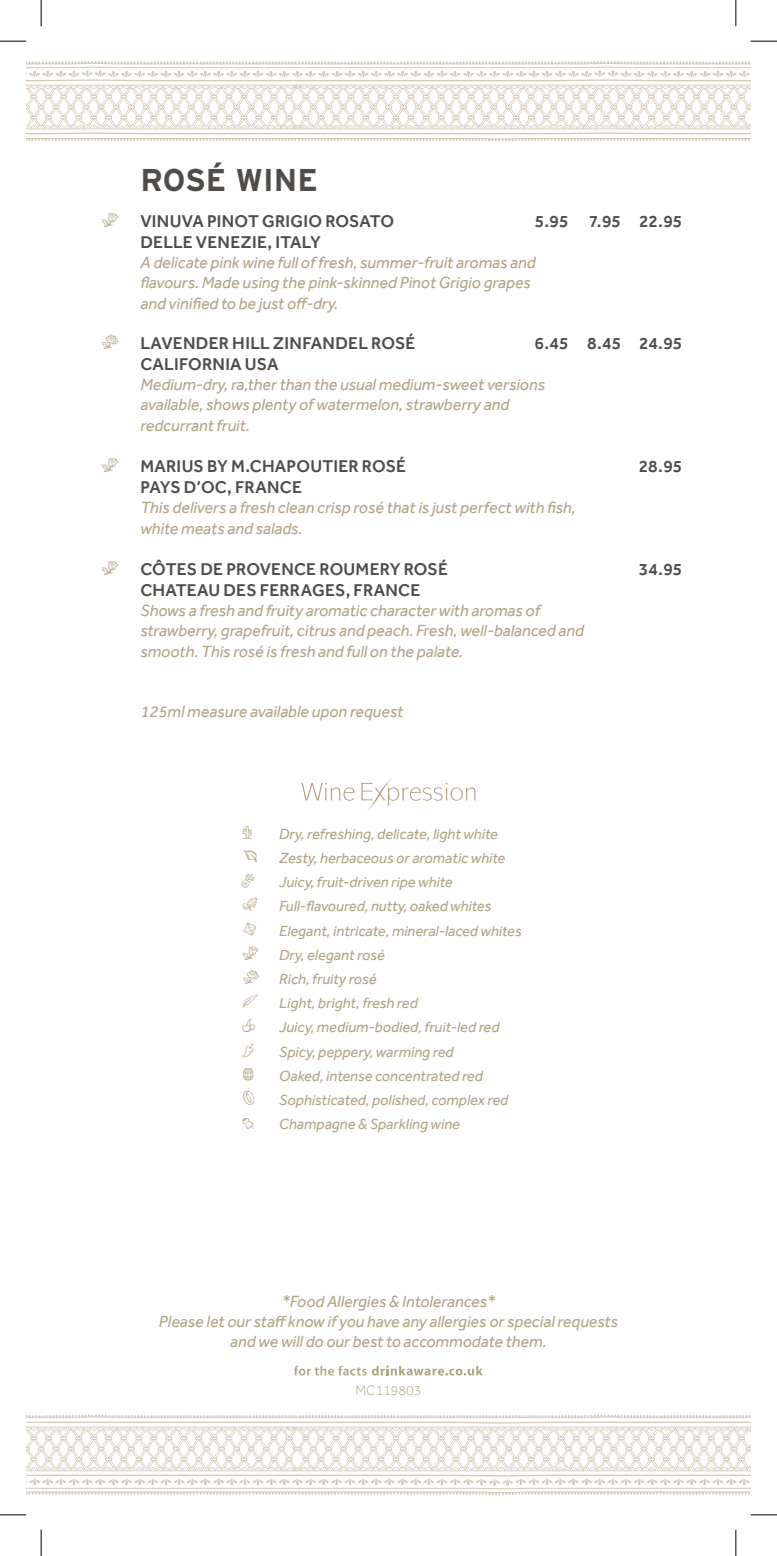
<style>
.page{position:relative;width:777px;height:1556px;background:#fff}
.page>*{position:absolute;margin:0;border:0;box-sizing:border-box;transform-origin:0 0}
.t1{font:700 31.5px "Interstate";color:#4f4c49}
.t2{font:500 17.5px "Effra";letter-spacing:.01em;color:#4f4c49}
.t3{font:16.8px "Expressions RDA";color:#b2a384}
.t4{font:italic 16.62px/20.5px "Effra";color:#b2a384}
.t5{font:italic 15.05px/24.2px "Effra";color:#b2a384}
.t6{font:300 14px "Effra";color:#b2a384}
.t7{font:14px "Expressions RDA";color:#b2a384}
.s1{font-family:"Expressions RDA";font-weight:400;color:#b2a384}
.s2{font-family:"Expressions RDA";font-style:normal;font-size:16.8px}
</style>
<div class="page">
<svg style="left:26px;top:61px;width:725px;height:80px"></svg>
<svg style="left:26px;top:1414px;width:725px;height:81px"></svg>
<svg style="left:372px;top:1365px;width:111px;height:10px"></svg>
<svg style="left:294px;top:1365px;width:72px;height:10px"></svg>
<svg style="left:301px;top:783px;width:53px;height:18px"></svg>
<svg style="left:361px;top:778px;width:114px;height:32px"></svg>
<svg style="left:0;top:41px;width:26px;height:1px"></svg>
<svg style="left:751px;top:41px;width:26px;height:1px"></svg>
<svg style="left:0;top:1514px;width:26px;height:1px"></svg>
<svg style="left:751px;top:1514px;width:26px;height:1px"></svg>
<svg style="left:41px;top:0;width:1px;height:26px"></svg>
<svg style="left:41px;top:1529px;width:1px;height:27px"></svg>
<svg style="left:735px;top:0;width:1px;height:26px"></svg>
<svg style="left:735px;top:1529px;width:1px;height:27px"></svg>
<h1 class="t1" style="left:140px;top:162px;width:179px">ROSÉ WINE</h1>
<p class="t2" style="left:102px;top:210px;width:294px"><span class="s1">I</span> VINUVA PINOT GRIGIO ROSATO</p>
<p class="t2" style="left:535px;top:210px;width:149px">5.95 7.95 22.95</p>
<p class="t2" style="left:140px;top:231px;width:182px">DELLE VENEZIE, ITALY</p>
<p class="t4" style="left:140px;top:252px;width:397px">A delicate pink wine full of fresh, summer-fruit aromas and flavours. Made using the pink-skinned Pinot Grigio grapes and vinified to be just off-dry.</p>
<p class="t2" style="left:101px;top:333px;width:316px"><span class="s1">O</span> LAVENDER HILL ZINFANDEL ROSÉ</p>
<p class="t2" style="left:534px;top:333px;width:149px">6.45 8.45 24.95</p>
<p class="t2" style="left:140px;top:354px;width:140px">CALIFORNIA USA</p>
<p class="t4" style="left:140px;top:374px;width:406px">Medium-dry, ra,ther than the usual medium-sweet versions available, shows plenty of watermelon, strawberry and redcurrant fruit.</p>
<p class="t2" style="left:102px;top:456px;width:306px"><span class="s1">I</span> MARIUS BY M.CHAPOUTIER ROSÉ</p>
<p class="t2" style="left:639px;top:456px;width:45px">28.95</p>
<p class="t2" style="left:140px;top:477px;width:163px">PAYS D’OC, FRANCE</p>
<p class="t4" style="left:140px;top:497px;width:437px;line-height:21px">This delivers a fresh clean crisp rosé that is just perfect with fish, white meats and salads.</p>
<p class="t2" style="left:102px;top:559px;width:347px"><span class="s1">I</span> CÔTES DE PROVENCE ROUMERY ROSÉ</p>
<p class="t2" style="left:639px;top:559px;width:45px">34.95</p>
<p class="t2" style="left:140px;top:580px;width:281px">CHATEAU DES FERRAGES, FRANCE</p>
<p class="t4" style="left:140px;top:600px;width:445px">Shows a fresh and fruity aromatic character with aromas of strawberry, grapefruit, citrus and peach. Fresh, well-balanced and smooth. This rosé is fresh and full on the palate.</p>
<p class="t4" style="left:140px;top:701px;width:264px">125ml measure available upon request</p>
<p class="t3" style="left:242px;top:823px;width:12px">A</p>
<p class="t5" style="left:279px;top:821px;width:220px">Dry, refreshing, delicate, light white</p>
<p class="t3" style="left:242px;top:847px;width:17px">B</p>
<p class="t5" style="left:279px;top:845px;width:228px">Zesty, herbaceous or aromatic white</p>
<p class="t3" style="left:242px;top:871px;width:15px">C</p>
<p class="t5" style="left:279px;top:870px;width:175px">Juicy, fruit-driven ripe white</p>
<p class="t3" style="left:242px;top:896px;width:17px">D</p>
<p class="t5" style="left:279px;top:894px;width:214px">Full-flavoured, nutty, oaked whites</p>
<p class="t3" style="left:242px;top:920px;width:17px">Q</p>
<p class="t5" style="left:242px;top:918px;width:281px;text-indent:37px">Elegant, intricate, mineral-laced whites<br><span class="s2">I</span> Dry, elegant rosé<br><span class="s2">O</span> Rich, fruity rosé<br><span class="s2">E</span> Light, bright, fresh red</p>
<p class="t3" style="left:242px;top:1017px;width:15px">F</p>
<p class="t5" style="left:279px;top:1015px;width:222px">Juicy, medium-bodied, fruit-led red</p>
<p class="t3" style="left:242px;top:1041px;width:13px">G</p>
<p class="t5" style="left:279px;top:1039px;width:176px">Spicy, peppery, warming red</p>
<p class="t3" style="left:242px;top:1065px;width:14px">H</p>
<p class="t5" style="left:279px;top:1063px;width:205px">Oaked, intense concentrated red</p>
<p class="t3" style="left:242px;top:1089px;width:14px">P</p>
<p class="t5" style="left:279px;top:1088px;width:230px">Sophisticated, polished, complex red</p>
<p class="t7" style="left:242px;top:1116px;width:14px">L</p>
<p class="t5" style="left:279px;top:1112px;width:182px">Champagne &amp; Sparkling wine</p>
<p class="t4" style="left:159px;top:1291px;width:461px;line-height:19.9px;text-align:center">*Food Allergies &amp; Intolerances*<br>Please let our staff know if you have any allergies or special requests and we will do our best to accommodate them.</p>
<p class="t6" style="left:355px;top:1381px;width:68px">MC119803</p>
</div>
